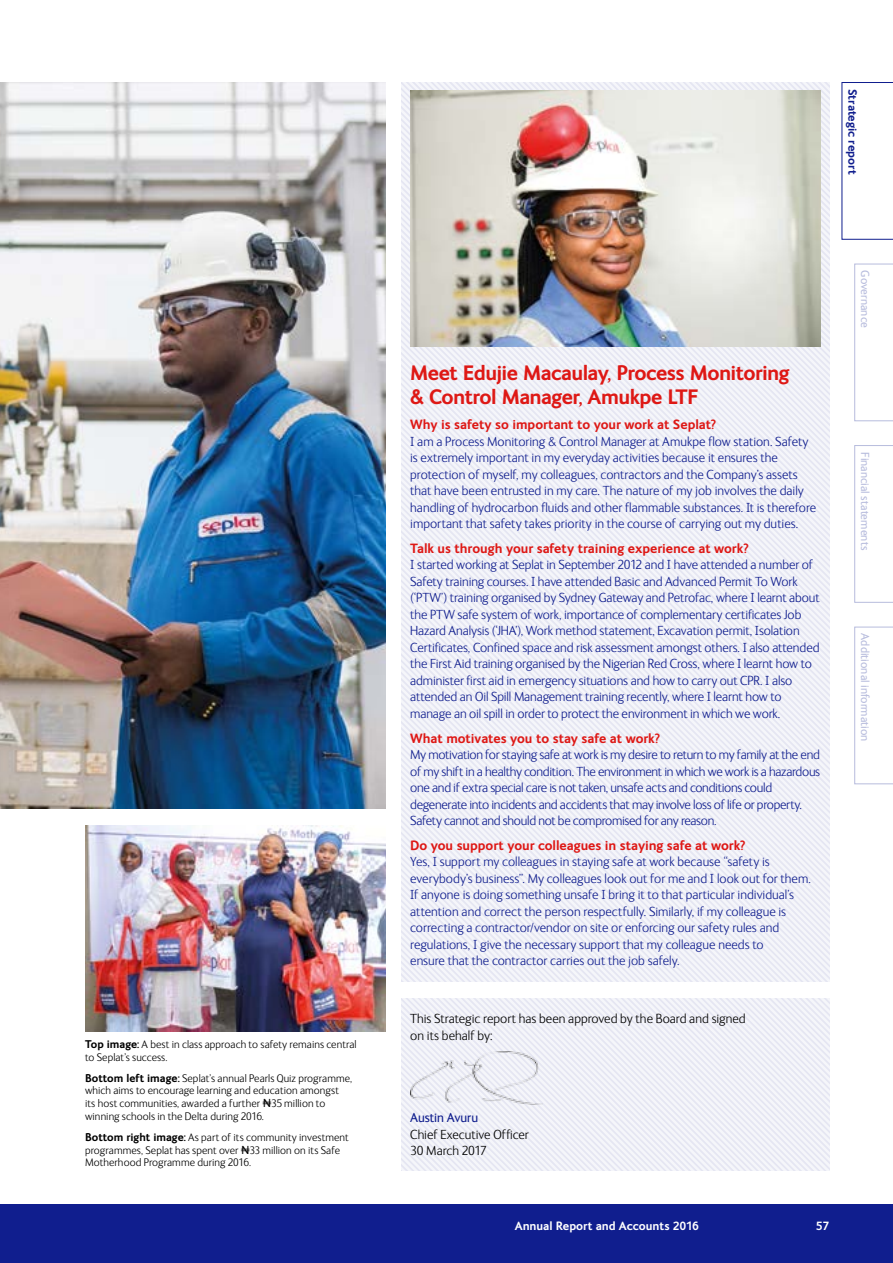
<style>
.page{position:relative;width:893px;height:1263px;background:#fff}
.page>*{position:absolute;margin:0;border:0;box-sizing:border-box;transform-origin:0 0}
.t1{font:700 21px/24.8px "FS Ingrid";letter-spacing:-.03em;color:#de1815}
.t2{font:300 13.5px/16.5px "FS Ingrid";letter-spacing:-.005em;color:#101e8e}
.t3{font:700 13.5px "FS Ingrid";letter-spacing:-.005em;color:#de1815}
.t4{font:300 13.5px/16.5px "FS Ingrid";color:#000}
.t5{font:13.5px "FS Ingrid";color:#101e8e}
.t6{font:12px "FS Ingrid";letter-spacing:.005em;color:#b7bcdd}
.t7{font:700 12px "FS Ingrid";color:#fff}
.t8{font:700 12px "FS Ingrid";color:#101e8e}
.t9{font:300 11.25px/12.8px "FS Ingrid";letter-spacing:.005em;color:#000}
.s1{font-weight:700}
.s2{font-family:"Lucida Sans Unicode";font-weight:400}
</style>
<div class="page">
<img style="left:0;top:82px;width:385px;height:726px">
<svg style="left:402px;top:82px;width:427px;height:411px;fill:#f1f1f8"></svg>
<svg style="left:406px;top:82px;width:423px;height:405px;fill:#f1f1f8"></svg>
<svg style="left:418px;top:82px;width:411px;height:393px;fill:#f1f1f8"></svg>
<svg style="left:424px;top:82px;width:405px;height:387px;fill:#f1f1f8"></svg>
<svg style="left:430px;top:82px;width:399px;height:381px;fill:#f1f1f8"></svg>
<svg style="left:436px;top:82px;width:393px;height:375px;fill:#f1f1f8"></svg>
<svg style="left:443px;top:82px;width:386px;height:368px;fill:#f1f1f8"></svg>
<svg style="left:449px;top:82px;width:380px;height:362px;fill:#f1f1f8"></svg>
<svg style="left:455px;top:82px;width:374px;height:356px;fill:#f1f1f8"></svg>
<svg style="left:461px;top:82px;width:368px;height:350px;fill:#f1f1f8"></svg>
<svg style="left:467px;top:82px;width:362px;height:344px;fill:#f1f1f8"></svg>
<svg style="left:473px;top:82px;width:356px;height:338px;fill:#f1f1f8"></svg>
<svg style="left:479px;top:82px;width:350px;height:331px;fill:#f1f1f8"></svg>
<svg style="left:486px;top:82px;width:343px;height:325px;fill:#f1f1f8"></svg>
<svg style="left:492px;top:82px;width:337px;height:319px;fill:#f1f1f8"></svg>
<svg style="left:498px;top:82px;width:331px;height:313px;fill:#f1f1f8"></svg>
<svg style="left:504px;top:82px;width:325px;height:307px;fill:#f1f1f8"></svg>
<svg style="left:510px;top:82px;width:319px;height:301px;fill:#f1f1f8"></svg>
<svg style="left:516px;top:82px;width:313px;height:295px;fill:#f1f1f8"></svg>
<svg style="left:522px;top:82px;width:307px;height:288px;fill:#f1f1f8"></svg>
<svg style="left:529px;top:82px;width:300px;height:282px;fill:#f1f1f8"></svg>
<svg style="left:535px;top:82px;width:294px;height:276px;fill:#f1f1f8"></svg>
<svg style="left:609px;top:82px;width:220px;height:202px"></svg>
<img style="left:410px;top:90px;width:411px;height:257px">
<svg style="left:402px;top:998px;width:427px;height:173px"></svg>
<img style="left:85px;top:825px;width:300px;height:206px">
<img style="left:410px;top:1052px;width:132px;height:52px">
<div style="left:0;top:1205px;width:893px;height:58px;background:#101e8e"></div>
<svg style="left:842px;top:82px;width:51px;height:158px"></svg>
<svg style="left:854px;top:264px;width:39px;height:157px"></svg>
<svg style="left:854px;top:445px;width:39px;height:158px"></svg>
<svg style="left:854px;top:627px;width:39px;height:157px"></svg>
<p class="t9" style="left:85px;top:1037px;width:273px"><span class="s1">Top image:</span> A best in class approach to safety remains central to Seplat’s success.</p>
<p class="t9" style="left:85px;top:1071px;width:269px"><span class="s1">Bottom left image:</span> Seplat’s annual Pearls Quiz programme, which aims to encourage learning and education amongst<br>its host communities, awarded a further <span class="s2">₦</span>35 million to winning schools in the Delta during 2016.</p>
<p class="t9" style="left:85px;top:1130px;width:265px"><span class="s1">Bottom right image:</span> As part of its community investment programmes, Seplat has spent over <span class="s2">₦</span>33 million on its Safe<br>Motherhood Programme during 2016.</p>
<p class="t8" style="left:860px;top:89px;width:87px;rotate:90deg">Strategic report</p>
<h1 class="t1" style="left:410px;top:359px;width:381px">Meet Edujie Macaulay, Process Monitoring &amp; Control Manager, Amukpe LTF</h1>
<p class="t3" style="left:410px;top:415px;width:308px">Why is safety so important to your work at Seplat?</p>
<p class="t2" style="left:410px;top:432px;width:407px">I am a Process Monitoring &amp; Control Manager at Amukpe flow station. Safety is extremely important in my everyday activities because it ensures the protection of myself, my colleagues, contractors and the Company’s assets that have been entrusted in my care. The nature of my job involves the daily handling of hydrocarbon fluids and other flammable substances. It is therefore important that safety takes priority in the course of carrying out my duties.</p>
<p class="t3" style="left:410px;top:539px;width:340px">Talk us through your safety training experience at work?</p>
<p class="t2" style="left:410px;top:556px;width:411px">I started working at Seplat in September 2012 and I have attended a number of Safety training courses. I have attended Basic and Advanced Permit To Work (‘PTW’) training organised by Sydney Gateway and Petrofac, where I learnt about the PTW safe system of work, importance of complementary certificates Job Hazard Analysis (‘JHA’), Work method statement, Excavation permit, Isolation Certificates, Confined space and risk assessment amongst others. I also attended the First Aid training organised by the Nigerian Red Cross, where I learnt how to administer first aid in emergency situations and how to carry out CPR. I also attended an Oil Spill Management training recently, where I learnt how to manage an oil spill in order to protect the environment in which we work.</p>
<p class="t3" style="left:410px;top:729px;width:251px">What motivates you to stay safe at work?</p>
<p class="t2" style="left:410px;top:746px;width:411px">My motivation for staying safe at work is my desire to return to my family at the end of my shift in a healthy condition. The environment in which we work is a hazardous one and if extra special care is not taken, unsafe acts and conditions could degenerate into incidents and accidents that may involve loss of life or property.<br>Safety cannot and should not be compromised for any reason.</p>
<p class="t3" style="left:410px;top:836px;width:337px">Do you support your colleagues in staying safe at work?</p>
<p class="t2" style="left:410px;top:853px;width:402px">Yes, I support my colleagues in staying safe at work because “safety is everybody’s business”. My colleagues look out for me and I look out for them.<br>If anyone is doing something unsafe I bring it to that particular individual’s attention and correct the person respectfully. Similarly, if my colleague is correcting a contractor/vendor on site or enforcing our safety rules and regulations, I give the necessary support that my colleague needs to<br>ensure that the contractor carries out the job safely.</p>
<p class="t4" style="left:410px;top:1010px;width:337px">This Strategic report has been approved by the Board and signed on its behalf by:</p>
<p class="t5" style="left:410px;top:1109px;width:69px">Austin Avuru</p>
<p class="t4" style="left:410px;top:1125px;width:120px">Chief Executive Officer<br>30 March 2017</p>
<p class="t7" style="left:515px;top:1218px;width:186px">Annual Report and Accounts 2016</p>
<p class="t7" style="left:816px;top:1218px;width:15px">57</p>
<p class="t6" style="left:873px;top:270px;width:59px;rotate:90deg">Governance</p>
<p class="t6" style="left:873px;top:452px;width:100px;rotate:90deg">Financial statements</p>
<p class="t6" style="left:873px;top:633px;width:109px;rotate:90deg">Additional information</p>
</div>
